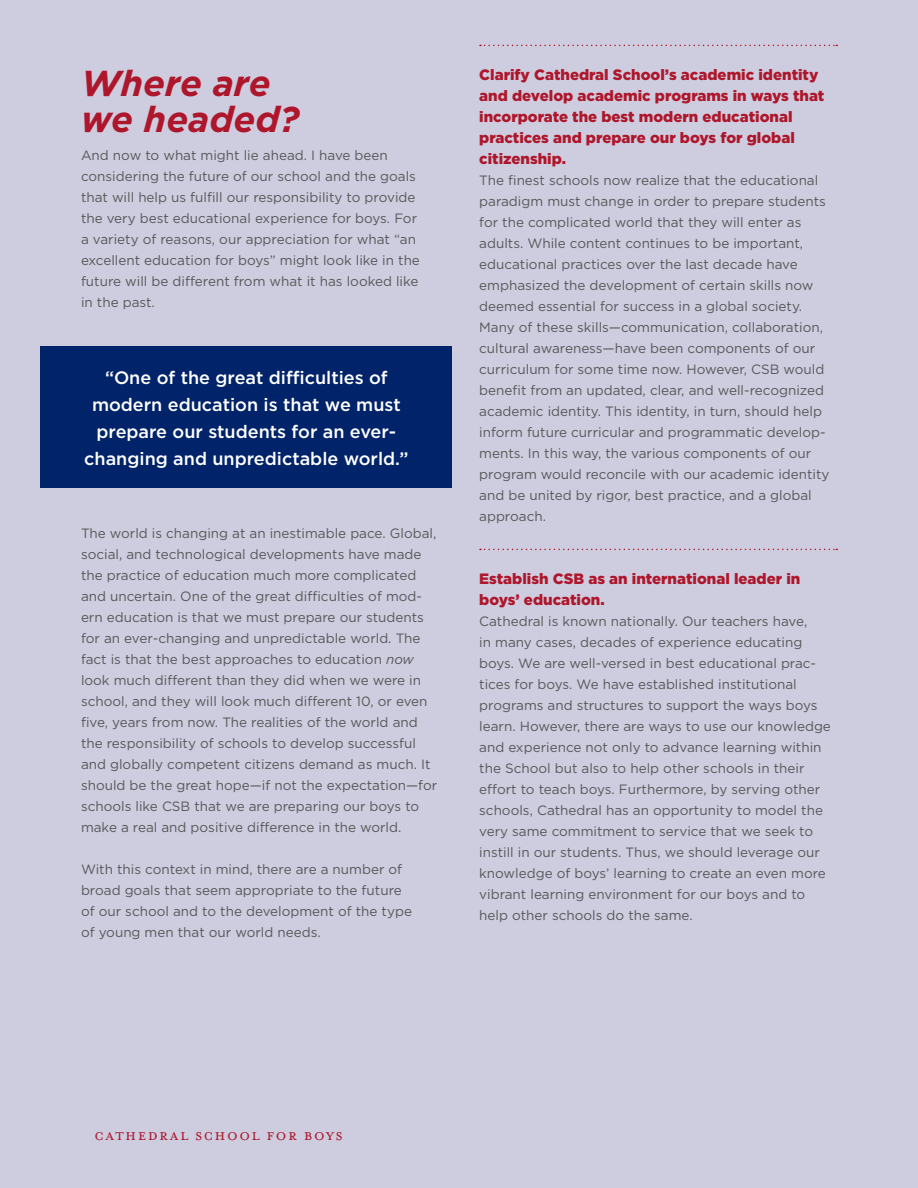
<style>
.page{position:relative;width:918px;height:1188px;background:#cecde0}
.page>*{position:absolute;margin:0;border:0;box-sizing:border-box;transform-origin:0 0}
.Big_Head{font:italic 700 36px/36px "Gotham";color:#ae172b}
.Pull_quote{font:500 18px/27px "Gotham";color:#fff;text-align:center}
.t1{font:18px "Mrs Eaves All Small Caps";letter-spacing:.08em;color:#ae172b}
.Intro_Text{font:900 15px/21px "Gotham";color:#ae172b}
.Text{font:13.5px/21px "Gotham";color:#57585a}
.s1{font-style:italic}
</style>
<div class="page">
<svg style="left:480px;top:45px;width:357px;height:1px"></svg>
<svg style="left:480px;top:549px;width:357px;height:1px"></svg>
<div style="left:40px;top:346px;width:412px;height:142px;background:#002369"></div>
<p class="Big_Head" style="left:81px;top:65px;width:220px">Where are we headed?</p>
<p class="Text" style="left:81px;top:145px;width:340px">And now to what might lie ahead. I have been considering the future of our school and the goals that will help us fulfill our responsibility to provide the very best educational experience for boys. For a variety of reasons, our appreciation for what “an excellent education for boys” might look like in the future will be different from what it has looked like in the past.</p>
<p class="Pull_quote" style="left:84px;top:364px;width:326px">“One of the great difficulties of modern education is that we must prepare our students for an ever&shy;changing and unpredictable world.”</p>
<p class="Text" style="left:81px;top:523px;width:358px">The world is changing at an inestimable pace. Global, social, and technological developments have made the practice of education much more complicated and uncertain. One of the great difficulties of mod&shy;ern education is that we must prepare our students for an ever-changing and unpredictable world. The fact is that the best approaches to education <span class="s1">now </span>look much different than they did when we were in school, and they will look much different 10, or even five, years from now. The realities of the world and the responsibility of schools to develop successful and globally competent citizens demand as much. It should be the great hope—if not the expectation—for schools like CSB that we are preparing our boys to make a real and positive difference in the world.</p>
<p class="Text" style="left:81px;top:859px;width:332px">With this context in mind, there are a number of broad goals that seem appropriate to the future of our school and to the development of the type of young men that our world needs.</p>
<p class="Intro_Text" style="left:479px;top:64px;width:347px">Clarify Cathedral School’s academic identity and develop academic programs in ways that incorporate the best modern educational practices and prepare our boys for global citizenship.</p>
<p class="Text" style="left:479px;top:169px;width:352px">The finest schools now realize that the educational paradigm must change in order to prepare students for the complicated world that they will enter as adults. While content continues to be important, educational practices over the last decade have emphasized the development of certain skills now deemed essential for success in a global society.<br>Many of these skills—communication, collaboration, cultural awareness—have been components of our curriculum for some time now. However, CSB would benefit from an updated, clear, and well-recognized academic identity. This identity, in turn, should help inform future curricular and programmatic develop&shy;ments. In this way, the various components of our program would reconcile with our academic identity and be united by rigor, best practice, and a global approach.</p>
<p class="Intro_Text" style="left:479px;top:568px;width:323px">Establish CSB as an international leader in boys’ education.</p>
<p class="Text" style="left:479px;top:610px;width:353px">Cathedral is known nationally. Our teachers have,<br>in many cases, decades of experience educating boys. We are well-versed in best educational prac&shy;tices for boys. We have established institutional programs and structures to support the ways boys learn. However, there are ways to use our knowledge and experience not only to advance learning within the School but also to help other schools in their effort to teach boys. Furthermore, by serving other schools, Cathedral has an opportunity to model the very same commitment to service that we seek to instill in our students. Thus, we should leverage our knowledge of boys’ learning to create an even more vibrant learning environment for our boys and to help other schools do the same.</p>
<p class="t1" style="left:94px;top:1128px;width:250px">Cathedral School For Boys</p>
</div>
